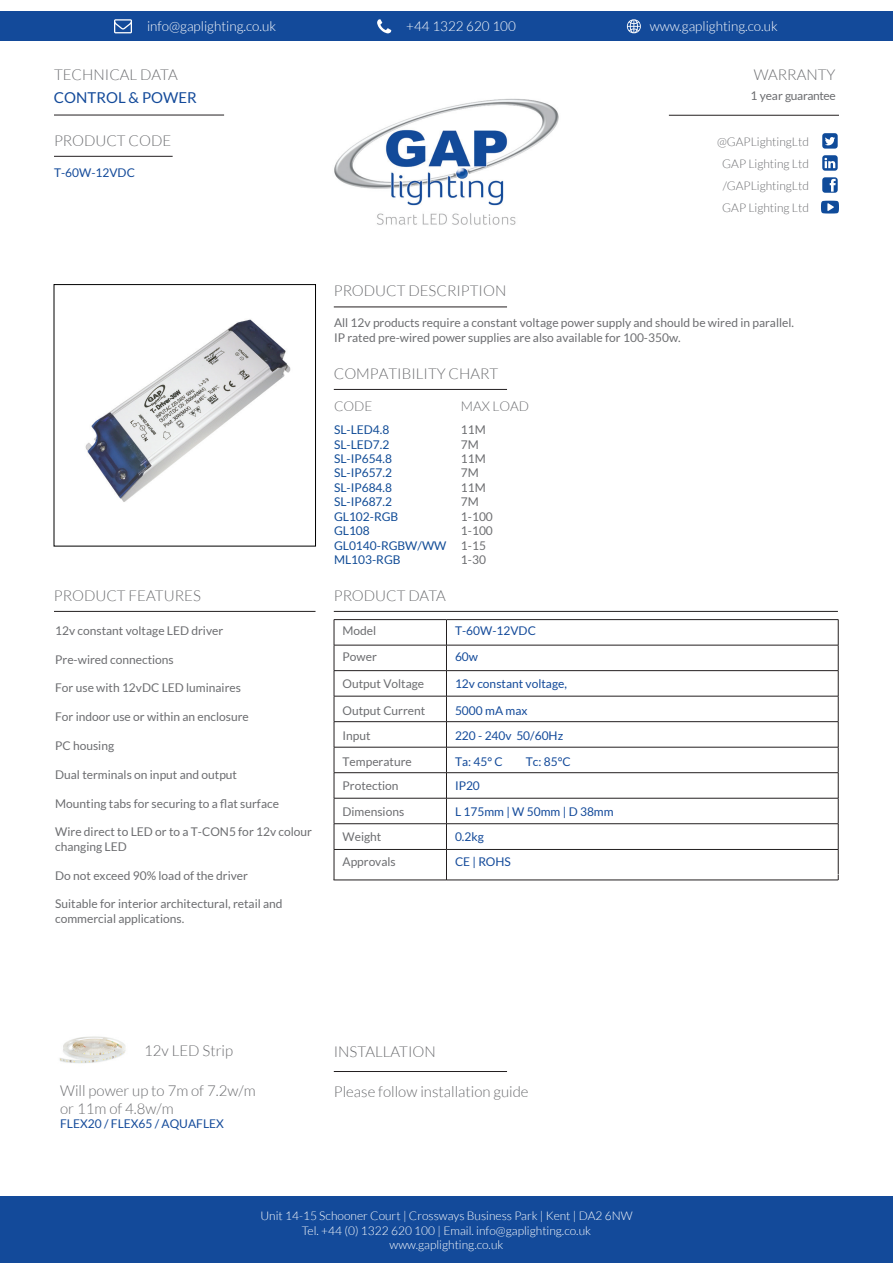
<style>
.page{position:relative;width:893px;height:1263px;background:#fff}
.page>*{position:absolute;margin:0;border:0;box-sizing:border-box;transform-origin:0 0}
.t1{font:300 15px/18px "Lato";color:#6c6d70}
.t2{font:15px "Lato";color:#134a9a}
.t3{font:300 13.5px "Lato";color:#fff}
.t4{font:300 13.5px "Lato";color:#6c6d70}
.t5{font:12px/14.4px "Lato";color:#6c6d70}
.t6{font:12px "Lato";color:#134a9a}
.t7{font:300 12px/14.4px "Lato";color:#fff;text-align:center}
.t8{font:12px/14.4px "Lato";color:#104b96}
.t9{font:300 12px/22px "Lato";color:#6c6d70;text-align:center}
.t10{font:12px "Lato";letter-spacing:-.03em;color:#6c6d70}
</style>
<div class="page">
<img style="left:53px;top:284px;width:238px;height:262px">
<img style="left:59px;top:1036px;width:67px;height:27px">
<img style="left:334px;top:98px;width:225px;height:127px">
<div style="left:0;top:11px;width:893px;height:30px;background:#134a9a"></div>
<div style="left:0;top:1197px;width:893px;height:66px;background:#134a9a"></div>
<hr style="left:54px;top:115px;width:170px;height:1px;background:#231f20">
<hr style="left:54px;top:611px;width:261px;height:1px;background:#231f20">
<hr style="left:334px;top:611px;width:504px;height:1px;background:#231f20">
<hr style="left:334px;top:307px;width:173px;height:1px;background:#231f20">
<hr style="left:54px;top:156px;width:119px;height:1px;background:#231f20">
<hr style="left:334px;top:1071px;width:173px;height:1px;background:#231f20">
<hr style="left:669px;top:115px;width:170px;height:1px;background:#231f20">
<div style="left:54px;top:284px;width:262px;height:262px;border:1px solid #000"></div>
<hr style="left:334px;top:619px;width:112px;height:1px;background:#231f20">
<hr style="left:446px;top:619px;width:392px;height:1px;background:#231f20">
<hr style="left:334px;top:645px;width:112px;height:1px;background:#231f20">
<hr style="left:446px;top:645px;width:392px;height:1px;background:#231f20">
<hr style="left:334px;top:670px;width:112px;height:1px;background:#231f20">
<hr style="left:446px;top:670px;width:392px;height:1px;background:#231f20">
<hr style="left:334px;top:696px;width:112px;height:1px;background:#231f20">
<hr style="left:446px;top:696px;width:392px;height:1px;background:#231f20">
<hr style="left:334px;top:721px;width:112px;height:1px;background:#231f20">
<hr style="left:446px;top:721px;width:392px;height:1px;background:#231f20">
<hr style="left:334px;top:747px;width:112px;height:1px;background:#231f20">
<hr style="left:446px;top:747px;width:392px;height:1px;background:#231f20">
<hr style="left:334px;top:772px;width:112px;height:1px;background:#231f20">
<hr style="left:446px;top:772px;width:392px;height:1px;background:#231f20">
<hr style="left:334px;top:798px;width:112px;height:1px;background:#231f20">
<hr style="left:446px;top:798px;width:392px;height:1px;background:#231f20">
<hr style="left:334px;top:823px;width:112px;height:1px;background:#231f20">
<svg style="left:334px;top:620px;width:1px;height:229px"></svg>
<hr style="left:446px;top:823px;width:392px;height:1px;background:#231f20">
<svg style="left:446px;top:620px;width:1px;height:229px"></svg>
<hr style="left:334px;top:849px;width:1px;height:31px;background:#231f20">
<hr style="left:446px;top:849px;width:1px;height:31px;background:#231f20">
<svg style="left:838px;top:620px;width:1px;height:260px"></svg>
<hr style="left:334px;top:880px;width:112px;height:1px;background:#231f20">
<hr style="left:446px;top:880px;width:392px;height:1px;background:#231f20">
<svg style="left:377px;top:19px;width:14px;height:14px"></svg>
<svg style="left:822px;top:133px;width:16px;height:16px"></svg>
<svg style="left:822px;top:155px;width:16px;height:16px"></svg>
<svg style="left:822px;top:177px;width:16px;height:16px"></svg>
<svg style="left:821px;top:201px;width:18px;height:13px"></svg>
<svg style="left:114px;top:19px;width:18px;height:14px"></svg>
<hr style="left:446px;top:849px;width:392px;height:1px;background:#231f20">
<svg style="left:626px;top:19px;width:15px;height:15px"></svg>
<hr style="left:334px;top:389px;width:173px;height:1px;background:#231f20">
<hr style="left:334px;top:849px;width:112px;height:1px;background:#231f20">
<p class="t3" style="left:147px;top:19px;width:131px">info@gaplighting.co.uk</p>
<p class="t3" style="left:406px;top:19px;width:111px">+44 1322 620 100</p>
<p class="t3" style="left:650px;top:19px;width:130px">www.gaplighting.co.uk</p>
<p class="t1" style="left:54px;top:66px;width:125px">TECHNICAL DATA</p>
<p class="t1" style="left:754px;top:66px;width:83px">WARRANTY</p>
<p class="t2" style="left:54px;top:89px;width:144px">CONTROL &amp; POWER</p>
<p class="t10" style="left:750px;top:89px;width:87px">1 year guarantee</p>
<p class="t1" style="left:54px;top:131px;width:119px">PRODUCT CODE</p>
<p class="t6" style="left:54px;top:166px;width:82px">T-60W-12VDC</p>
<p class="t9" style="left:717px;top:131px;width:93px">@GAPLightingLtd<br>GAP Lighting Ltd /GAPLightingLtd<br>GAP Lighting Ltd</p>
<p class="t1" style="left:334px;top:282px;width:174px">PRODUCT DESCRIPTION</p>
<p class="t5" style="left:334px;top:316px;width:462px">All 12v products require a constant voltage power supply and should be wired in parallel.<br>IP rated pre-wired power supplies are also available for 100-350w.</p>
<p class="t1" style="left:334px;top:365px;width:166px">COMPATIBILITY CHART</p>
<p class="t4" style="left:334px;top:399px;width:40px">CODE</p>
<p class="t8" style="left:334px;top:423px;width:114px">SL-LED4.8<br>SL-LED7.2<br>SL-IP654.8<br>SL-IP657.2<br>SL-IP684.8<br>SL-IP687.2<br>GL102-RGB<br>GL108<br>GL0140-RGBW/WW<br>ML103-RGB</p>
<p class="t4" style="left:461px;top:399px;width:70px">MAX LOAD</p>
<p class="t5" style="left:461px;top:423px;width:34px">11M<br>7M<br>11M<br>7M<br>11M<br>7M<br>1-100<br>1-100<br>1-15<br>1-30</p>
<p class="t1" style="left:54px;top:587px;width:148px">PRODUCT FEATURES</p>
<p class="t1" style="left:334px;top:587px;width:114px">PRODUCT DATA</p>
<p class="t5" style="left:55px;top:623px;width:170px">12v constant voltage LED driver</p>
<p class="t5" style="left:55px;top:652px;width:120px">Pre-wired connections</p>
<p class="t5" style="left:55px;top:681px;width:187px">For use with 12vDC LED luminaires</p>
<p class="t5" style="left:55px;top:710px;width:195px">For indoor use or within an enclosure</p>
<p class="t5" style="left:55px;top:738px;width:60px">PC housing</p>
<p class="t5" style="left:55px;top:767px;width:183px">Dual terminals on input and output</p>
<p class="t5" style="left:55px;top:796px;width:225px">Mounting tabs for securing to a flat surface</p>
<p class="t5" style="left:55px;top:825px;width:258px">Wire direct to LED or to a T-CON5 for 12v colour changing LED</p>
<p class="t5" style="left:55px;top:868px;width:194px">Do not exceed 90% load of the driver</p>
<p class="t5" style="left:55px;top:897px;width:229px">Suitable for interior architectural, retail and commercial applications.</p>
<p class="t5" style="left:342px;top:624px;width:35px">Model</p>
<p class="t6" style="left:455px;top:624px;width:82px">T-60W-12VDC</p>
<p class="t5" style="left:342px;top:649px;width:36px">Power</p>
<p class="t6" style="left:455px;top:650px;width:25px">60w</p>
<p class="t5" style="left:342px;top:676px;width:83px">Output Voltage</p>
<p class="t6" style="left:455px;top:677px;width:113px">12v constant voltage,</p>
<p class="t5" style="left:342px;top:703px;width:84px">Output Current</p>
<p class="t6" style="left:455px;top:704px;width:74px">5000 mA max</p>
<p class="t5" style="left:342px;top:729px;width:30px">Input</p>
<p class="t6" style="left:455px;top:729px;width:110px">220 - 240v 50/60Hz</p>
<p class="t5" style="left:342px;top:754px;width:71px">Temperature</p>
<p class="t6" style="left:455px;top:755px;width:49px">Ta: 45° C</p>
<p class="t6" style="left:526px;top:755px;width:46px">Tc: 85°C</p>
<p class="t5" style="left:342px;top:778px;width:58px">Protection</p>
<p class="t6" style="left:455px;top:779px;width:26px">IP20</p>
<p class="t5" style="left:342px;top:804px;width:63px">Dimensions</p>
<p class="t6" style="left:455px;top:805px;width:160px">L 175mm | W 50mm | D 38mm</p>
<p class="t5" style="left:342px;top:829px;width:40px">Weight</p>
<p class="t6" style="left:455px;top:830px;width:30px">0.2kg</p>
<p class="t5" style="left:342px;top:854px;width:55px">Approvals</p>
<p class="t6" style="left:455px;top:855px;width:57px">CE | ROHS</p>
<p class="t1" style="left:144px;top:1041px;width:91px">12v LED Strip</p>
<p class="t1" style="left:60px;top:1081px;width:197px">Will power up to 7m of 7.2w/m or 11m of 4.8w/m</p>
<p class="t6" style="left:60px;top:1117px;width:165px">FLEX20 / FLEX65 / AQUAFLEX</p>
<p class="t1" style="left:334px;top:1043px;width:103px">INSTALLATION</p>
<p class="t1" style="left:334px;top:1083px;width:196px">Please follow installation guide</p>
<p class="t7" style="left:260px;top:1209px;width:374px">Unit 14-15 Schooner Court | Crossways Business Park | Kent | DA2 6NW<br>Tel. +44 (0) 1322 620 100 | Email. info@gaplighting.co.uk www.gaplighting.co.uk</p>
</div>
